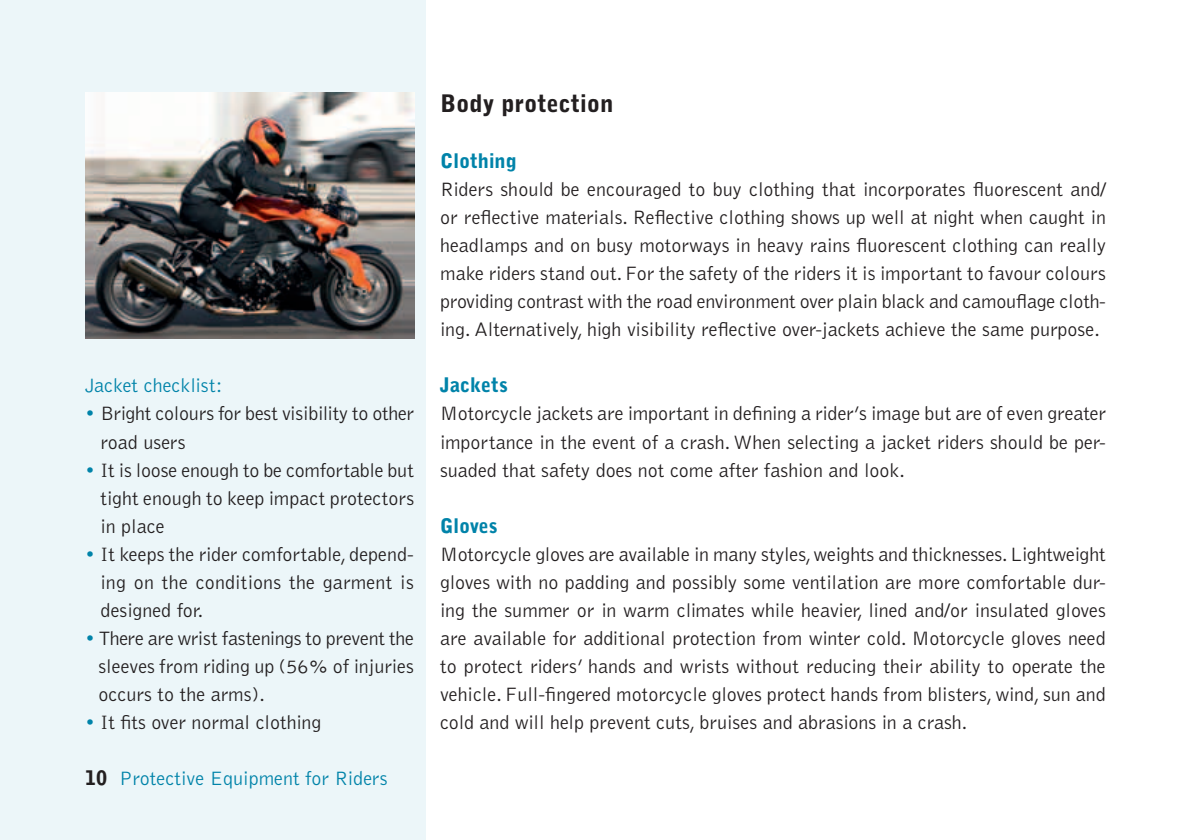
<style>
.page{position:relative;width:1191px;height:840px;background:#fff}
.page>*{position:absolute;margin:0;border:0;box-sizing:border-box;transform-origin:0 0}
.t1{font:900 24px "Bell Gothic Std";color:#231f20}
.t2{font:300 20px/28px "Bell Gothic Std";color:#231f20;text-align:justify}
.t3{font:300 20px "Bell Gothic Std";color:#0083a9}
.t4{font:900 20px "Bell Gothic Std";color:#0083a9}
.s1{color:#0083a9}
.s2{font-weight:900;color:#231f20}
</style>
<div class="page">
<div style="left:0;top:0;width:425px;height:839px;background:#ecf6f9"></div>
<img style="left:85px;top:92px;width:329px;height:246px">
<p class="t3" style="left:85px;top:375px;width:139px">Jacket checklist:</p>
<p class="t2" style="left:101px;top:400px;width:315px;text-indent:-16px"><span class="s1">•</span> Bright colours for best visibility to other road users</p>
<p class="t2" style="left:101px;top:456px;width:315px;text-indent:-16px"><span class="s1">•</span> It is loose enough to be comfortable but tight enough to keep impact protectors in place</p>
<p class="t2" style="left:101px;top:540px;width:315px;text-indent:-16px"><span class="s1">•</span> It keeps the rider comfortable, depend&shy;ing on the conditions the garment is designed for.</p>
<p class="t2" style="left:99px;top:624px;width:317px;text-indent:-14px"><span class="s1">•</span> There are wrist fastenings to prevent the sleeves from riding up (56% of injuries occurs to the arms).</p>
<p class="t2" style="left:85px;top:708px;width:238px"><span class="s1">•</span> It fits over normal clothing</p>
<p class="t3" style="left:85px;top:767px;width:304px"><span class="s2">10</span> Protective Equipment for Riders</p>
<p class="t1" style="left:440px;top:89px;width:175px">Body protection</p>
<p class="t4" style="left:440px;top:149px;width:78px">Clothing</p>
<p class="t2" style="left:440px;top:176px;width:667px">Riders should be encouraged to buy clothing that incorporates fluorescent and/ or reflective materials. Reflective clothing shows up well at night when caught in headlamps and on busy motorways in heavy rains fluorescent clothing can really make riders stand out. For the safety of the riders it is important to favour colours providing contrast with the road environment over plain black and camouflage cloth&shy;ing. Alternatively, high visibility reflective over-jackets achieve the same purpose.</p>
<p class="t4" style="left:440px;top:373px;width:69px">Jackets</p>
<p class="t2" style="left:440px;top:400px;width:667px">Motorcycle jackets are important in defining a rider’s image but are of even greater importance in the event of a crash. When selecting a jacket riders should be per&shy;suaded that safety does not come after fashion and look.</p>
<p class="t4" style="left:440px;top:513px;width:59px">G loves</p>
<p class="t2" style="left:440px;top:540px;width:667px">Motorcycle gloves are available in many styles, weights and thicknesses. Lightweight gloves with no padding and possibly some ventilation are more comfortable dur&shy;ing the summer or in warm climates while heavier, lined and/or insulated gloves are available for additional protection from winter cold. Motorcycle gloves need to protect riders’ hands and wrists without reducing their ability to operate the vehicle. Full-fingered motorcycle gloves protect hands from blisters, wind, sun and cold and will help prevent cuts, bruises and abrasions in a crash.</p>
</div>
